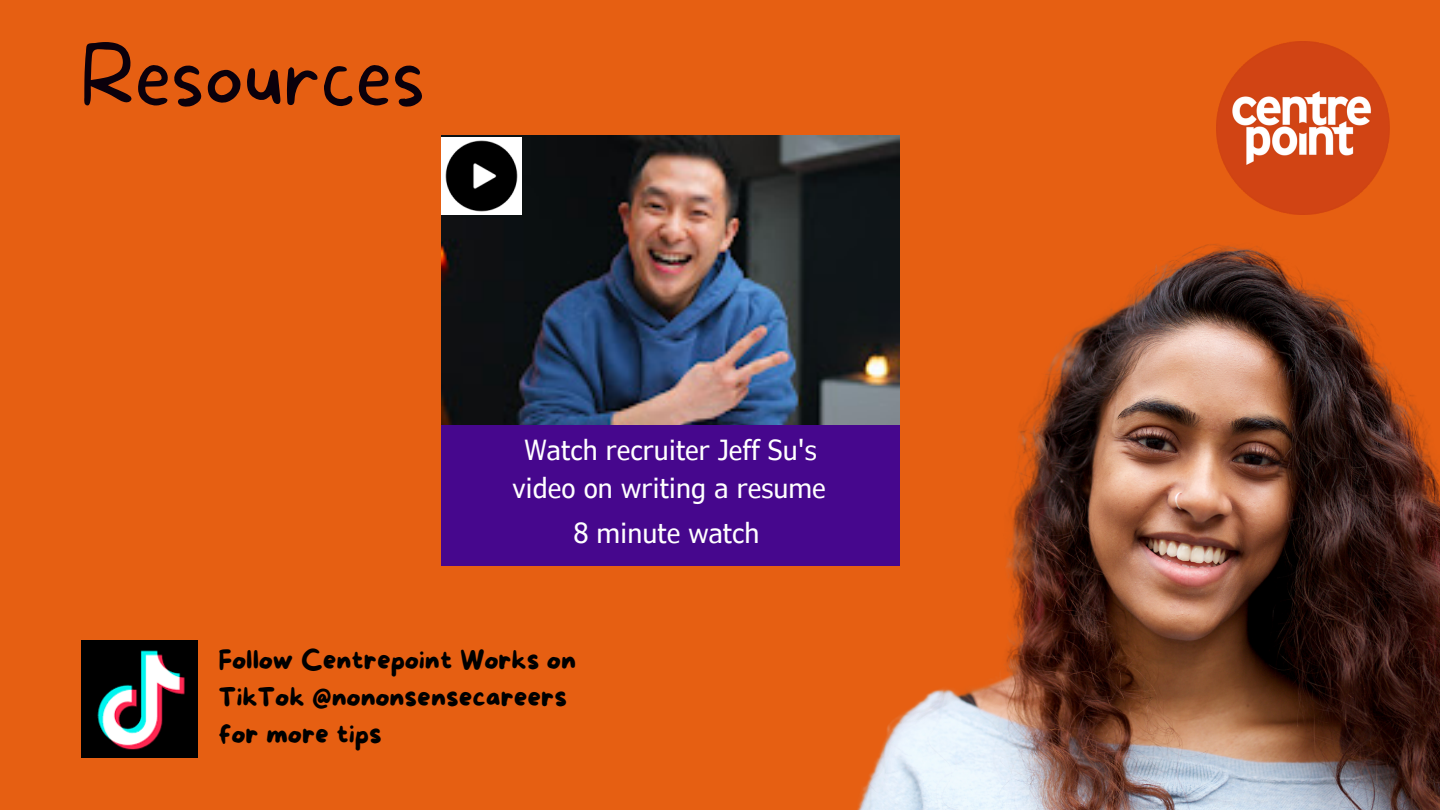
<style>
.page{position:relative;width:1440px;height:810px;background:#e65f12}
.page>*{position:absolute;margin:0;border:0;box-sizing:border-box;transform-origin:0 0}
.t1{font:100 80px "More Sugar";color:#0b000b}
.t2{font:condensed 27.7px/38.2px "Verdana Pro";color:#fff;text-align:center}
.t3{font:26.8px/37.2px "More Sugar";color:#000}
</style>
<div class="page">
<img style="left:1216px;top:41px;width:174px;height:135px">
<img style="left:81px;top:641px;width:117px;height:117px">
<div style="left:442px;top:424px;width:458px;height:141px;background:#46078d"></div>
<img style="left:442px;top:136px;width:458px;height:288px">
<img style="left:770px;top:176px;width:670px;height:634px">
<img style="left:442px;top:137px;width:79px;height:78px">
<p class="t1" style="left:81px;top:29px;width:346px">Resources</p>
<p class="t2" style="left:512px;top:430px;width:315px">Watch recruiter Jeff Su's video on writing a resume</p>
<p class="t2" style="left:574px;top:513px;width:187px">8 minute watch</p>
<p class="t3" style="left:219px;top:643px;width:359px">Follow Centrepoint Works on<br>TikTok @nononsensecareers for more tips</p>
</div>
